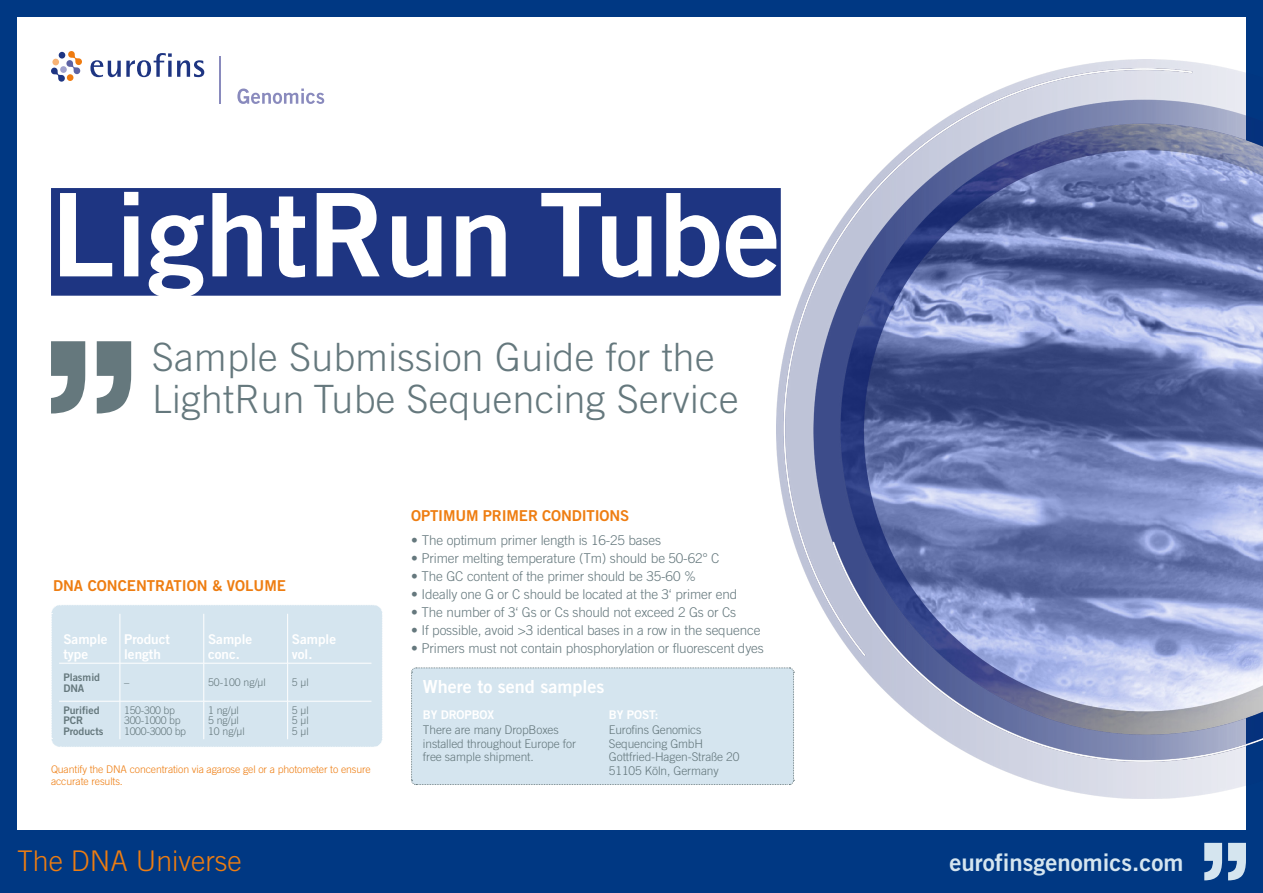
<style>
.page{position:relative;width:1263px;height:893px;background:#003883}
.page>*{position:absolute;margin:0;border:0;box-sizing:border-box;transform-origin:0 0}
.t1{font:115.5px "Trade Gothic Bold Two";color:#fff}
.t2{font:300 39px/42px "Trade Gothic";letter-spacing:.01em;color:#65787d}
.t3{font:300 28.5px "Trade Gothic";color:#ee7d11}
.t4{font:24px "Trade Gothic Bold Two";color:#d5e5ef}
.t5{font:18px "Trade Gothic Bold Two";color:#fff}
.t6{font:15px "Trade Gothic Bold Two";letter-spacing:-.01em;color:#ee7d11}
.t7{font:300 13.5px "Trade Gothic";letter-spacing:-.01em;color:#65787d}
.t8{font:13.5px/15px "Trade Gothic Bold Two";color:#fff}
.t9{font:300 12px/13.5px "Trade Gothic";letter-spacing:-.01em;color:#65787d}
.t10{font:12px "Trade Gothic Bold Two";letter-spacing:-.01em;color:#fff}
.t11{font:300 10.5px/12px "Trade Gothic";letter-spacing:-.01em;color:#ee7d11}
.t12{font:300 10.5px/10.5px "Trade Gothic";letter-spacing:-.025em;color:#65787d}
.t13{font:10.5px/10.5px "Trade Gothic Bold Two";color:#65787d}
.t14{font:300 10.5px/10.5px "Trade Gothic";color:#65787d}
</style>
<div class="page">
<div style="left:17px;top:17px;width:1229px;height:859px;background:#fff"></div>
<svg style="left:51px;top:51px;width:31px;height:31px"></svg>
<div style="left:67px;top:74px;width:6px;height:7px;background:#ef7b10;border-radius:50%"></div>
<div style="left:52px;top:59px;width:7px;height:6px;background:#f8b375;border-radius:50%"></div>
<div style="left:59px;top:52px;width:6px;height:7px;background:#1e3582;border-radius:50%"></div>
<svg style="left:90px;top:53px;width:114px;height:24px"></svg>
<hr style="left:220px;top:57px;width:1px;height:47px;background:#898abd">
<svg style="left:237px;top:89px;width:87px;height:15px"></svg>
<div style="left:0;top:830px;width:1263px;height:63px;background:#003883"></div>
<svg style="left:51px;top:341px;width:80px;height:72px"></svg>
<svg style="left:1204px;top:843px;width:42px;height:37px"></svg>
<img style="left:777px;top:60px;width:486px;height:738px">
<div style="left:411px;top:667px;width:383px;height:118px;background:#d5e5ef"></div>
<div style="left:51px;top:605px;width:332px;height:142px;background:#d5e5ef"></div>
<hr style="left:120px;top:614px;width:1px;height:49px;background:#fff">
<hr style="left:203px;top:614px;width:1px;height:49px;background:#fff">
<hr style="left:287px;top:614px;width:1px;height:49px;background:#fff">
<hr style="left:59px;top:663px;width:61px;height:1px;background:#fff">
<hr style="left:120px;top:663px;width:84px;height:1px;background:#fff">
<hr style="left:120px;top:663px;width:1px;height:38px;background:#fff">
<hr style="left:204px;top:663px;width:84px;height:1px;background:#fff">
<hr style="left:203px;top:663px;width:1px;height:38px;background:#fff">
<hr style="left:288px;top:663px;width:83px;height:1px;background:#fff">
<hr style="left:287px;top:663px;width:1px;height:38px;background:#fff">
<hr style="left:59px;top:701px;width:61px;height:1px;background:#fff">
<hr style="left:120px;top:701px;width:84px;height:1px;background:#fff">
<hr style="left:120px;top:701px;width:1px;height:38px;background:#fff">
<hr style="left:204px;top:701px;width:84px;height:1px;background:#fff">
<hr style="left:203px;top:701px;width:1px;height:38px;background:#fff">
<hr style="left:288px;top:701px;width:83px;height:1px;background:#fff">
<hr style="left:287px;top:701px;width:1px;height:38px;background:#fff">
<div style="left:51px;top:188px;width:730px;height:108px;background:#1e3582"></div>
<h1 class="t1" style="left:51px;top:164px;width:731px">LightRun Tube</h1>
<h2 class="t2" style="left:152px;top:336px;width:588px">Sample Submission Guide for the<br>LightRun Tube Sequencing Service</h2>
<p class="t6" style="left:53px;top:576px;width:234px">DNA CONCENTRATION &amp; VOLUME</p>
<p class="t8" style="left:63px;top:631px;width:46px">Sample type</p>
<p class="t8" style="left:124px;top:631px;width:47px">Product length</p>
<p class="t8" style="left:208px;top:631px;width:46px">Sample conc.</p>
<p class="t8" style="left:292px;top:631px;width:46px">Sample vol.</p>
<p class="t13" style="left:63px;top:672px;width:38px">Plasmid<br>DNA</p>
<p class="t12" style="left:124px;top:677px;width:7px">–</p>
<p class="t12" style="left:208px;top:677px;width:59px">50-100 ng/μl</p>
<p class="t12" style="left:292px;top:677px;width:18px">5 μl</p>
<p class="t13" style="left:63px;top:705px;width:42px">Purified<br>PCR<br>Products</p>
<p class="t12" style="left:124px;top:705px;width:63px">150-300 bp<br>300-1000 bp<br>1000-3000 bp</p>
<p class="t14" style="left:208px;top:705px;width:38px">1 ng/μl<br>5 ng/μl<br>10 ng/μl</p>
<p class="t12" style="left:292px;top:705px;width:18px;text-align:justify">5 μl 5 μl 5 μl</p>
<p class="t11" style="left:51px;top:763px;width:321px">Quantify the DNA concentration via agarose gel or a photometer to ensure accurate results.</p>
<p class="t6" style="left:411px;top:506px;width:220px">OPTIMUM PRIMER CONDITIONS</p>
<p class="t7" style="left:411px;top:532px;width:251px">• The optimum primer length is 16-25 bases</p>
<p class="t7" style="left:411px;top:550px;width:310px">• Primer melting temperature (Tm) should be 50-62° C</p>
<p class="t7" style="left:411px;top:568px;width:286px">• The GC content of the primer should be 35-60 %</p>
<p class="t7" style="left:411px;top:586px;width:327px">• Ideally one G or C should be located at the 3‘ primer end</p>
<p class="t7" style="left:411px;top:604px;width:326px">• The number of 3‘ Gs or Cs should not exceed 2 Gs or Cs</p>
<p class="t7" style="left:411px;top:622px;width:351px">• If possible, avoid &gt;3 identical bases in a row in the sequence</p>
<p class="t7" style="left:411px;top:640px;width:354px">• Primers must not contain phosphorylation or fluorescent dyes</p>
<h3 class="t5" style="left:423px;top:675px;width:183px">Where to send samples</h3>
<p class="t10" style="left:423px;top:707px;width:73px">BY DROPBOX</p>
<p class="t9" style="left:423px;top:723px;width:155px">There are many DropBoxes installed throughout Europe for free sample shipment.</p>
<p class="t10" style="left:609px;top:707px;width:51px">BY POST:</p>
<p class="t9" style="left:609px;top:723px;width:132px">Eurofins Genomics<br>Sequencing GmbH<br>Gottfried-Hagen-Straße 20<br>51105 Köln, Germany</p>
<h3 class="t3" style="left:17px;top:844px;width:226px">The DNA Universe</h3>
<h3 class="t4" style="left:949px;top:848px;width:235px">eurofinsgenomics.com</h3>
</div>
